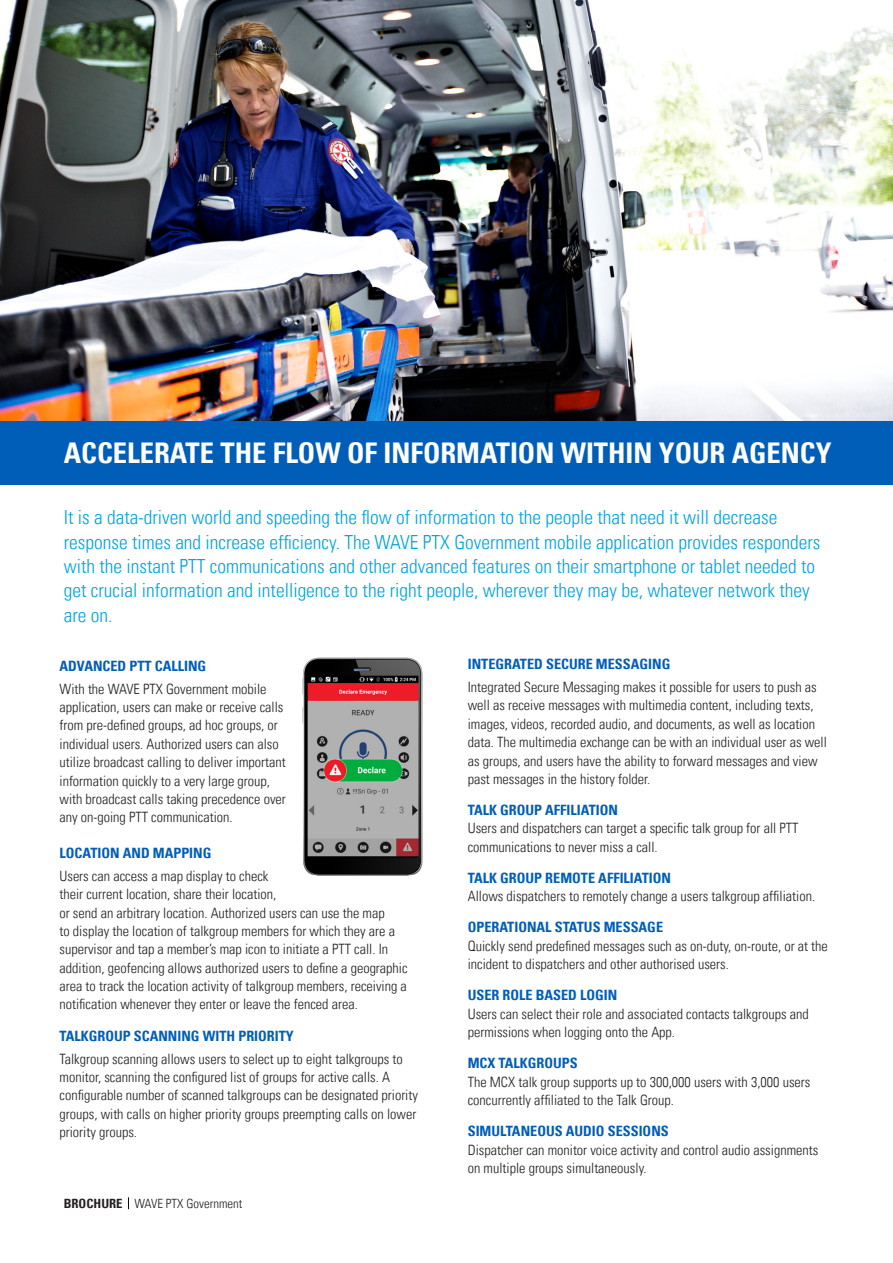
<style>
.page{position:relative;width:893px;height:1263px;background:#fff}
.page>*{position:absolute;margin:0;border:0;box-sizing:border-box;transform-origin:0 0}
.t1{font:700 condensed 28.5px "Univers LT";color:#fff}
.t2{font:300 condensed 19.5px/24.3px "Univers LT";color:#00a3e0}
.t3{font:300 condensed 14.25px/18.3px "Univers LT";color:#231f20}
.t4{font:700 condensed 14.25px "Univers LT";color:#005eb8}
.t5{font:300 condensed 12.75px "Univers LT";color:#231f20}
.s1{font-weight:700}
</style>
<div class="page">
<div style="left:0;top:421px;width:893px;height:64px;background:#005eb8"></div>
<img style="left:0;top:0;width:893px;height:421px">
<svg style="left:128px;top:1197px;width:1px;height:12px"></svg>
<img style="left:302px;top:657px;width:121px;height:219px">
<p class="t1" style="left:64px;top:435px;width:769px">ACCELERATE THE FLOW OF INFORMATION WITHIN YOUR AGENCY</p>
<p class="t2" style="left:64px;top:505px;width:758px">It is a data-driven world and speeding the flow of information to the people that need it will decrease response times and increase efficiency. The WAVE PTX Government mobile application provides responders with the instant PTT communications and other advanced features on their smartphone or tablet needed to get crucial information and intelligence to the right people, wherever they may be, whatever network they are on.</p>
<p class="t4" style="left:468px;top:656px;width:204px">INTEGRATED SECURE MESSAGING</p>
<p class="t3" style="left:468px;top:678px;width:361px">Integrated Secure Messaging makes it possible for users to push as well as receive messages with multimedia content, including texts, images, videos, recorded audio, and documents, as well as location data. The multimedia exchange can be with an individual user as well as groups, and users have the ability to forward messages and view past messages in the history folder.</p>
<p class="t4" style="left:468px;top:801px;width:152px">TALK GROUP AFFILIATION</p>
<p class="t3" style="left:468px;top:819px;width:332px">Users and dispatchers can target a specific talk group for all PTT communications to never miss a call.</p>
<p class="t4" style="left:468px;top:869px;width:205px">TALK GROUP REMOTE AFFILIATION</p>
<p class="t3" style="left:468px;top:887px;width:349px">Allows dispatchers to remotely change a users talkgroup affiliation.</p>
<p class="t4" style="left:468px;top:919px;width:197px">OPERATIONAL STATUS MESSAGE</p>
<p class="t3" style="left:468px;top:937px;width:362px">Quickly send predefined messages such as on-duty, on-route, or at the incident to dispatchers and other authorised users.</p>
<p class="t4" style="left:468px;top:986px;width:151px">USER ROLE BASED LOGIN</p>
<p class="t3" style="left:468px;top:1004px;width:343px">Users can select their role and associated contacts talkgroups and permissions when logging onto the App.</p>
<p class="t4" style="left:468px;top:1054px;width:111px">MCX TALKGROUPS</p>
<p class="t3" style="left:468px;top:1072px;width:344px">The MCX talk group supports up to 300,000 users with 3,000 users concurrently affiliated to the Talk Group.</p>
<p class="t4" style="left:468px;top:1122px;width:203px">SIMULTANEOUS AUDIO SESSIONS</p>
<p class="t3" style="left:468px;top:1140px;width:352px">Dispatcher can monitor voice activity and control audio assignments on multiple groups simultaneously.</p>
<p class="t4" style="left:60px;top:657px;width:148px">ADVANCED PTT CALLING</p>
<p class="t3" style="left:60px;top:679px;width:228px">With the WAVE PTX Government mobile application, users can make or receive calls from pre-defined groups, ad hoc groups, or individual users. Authorized users can also utilize broadcast calling to deliver important information quickly to a very large group, with broadcast calls taking precedence over any on-going PTT communication.</p>
<p class="t4" style="left:60px;top:844px;width:153px">LOCATION AND MAPPING</p>
<p class="t3" style="left:60px;top:867px;width:350px">Users can access a map display to check<br>their current location, share their location,<br>or send an arbitrary location. Authorized users can use the map<br>to display the location of talkgroup members for which they are a supervisor and tap a member’s map icon to initiate a PTT call. In addition, geofencing allows authorized users to define a geographic area to track the location activity of talkgroup members, receiving a notification whenever they enter or leave the fenced area.</p>
<p class="t4" style="left:60px;top:1027px;width:236px">TALKGROUP SCANNING WITH PRIORITY</p>
<p class="t3" style="left:60px;top:1049px;width:360px">Talkgroup scanning allows users to select up to eight talkgroups to monitor, scanning the configured list of groups for active calls. A configurable number of scanned talkgroups can be designated priority groups, with calls on higher priority groups preempting calls on lower priority groups.</p>
<p class="t5" style="left:64px;top:1195px;width:180px"><span class="s1">BROCHURE</span> WAVE PTX Government</p>
</div>
